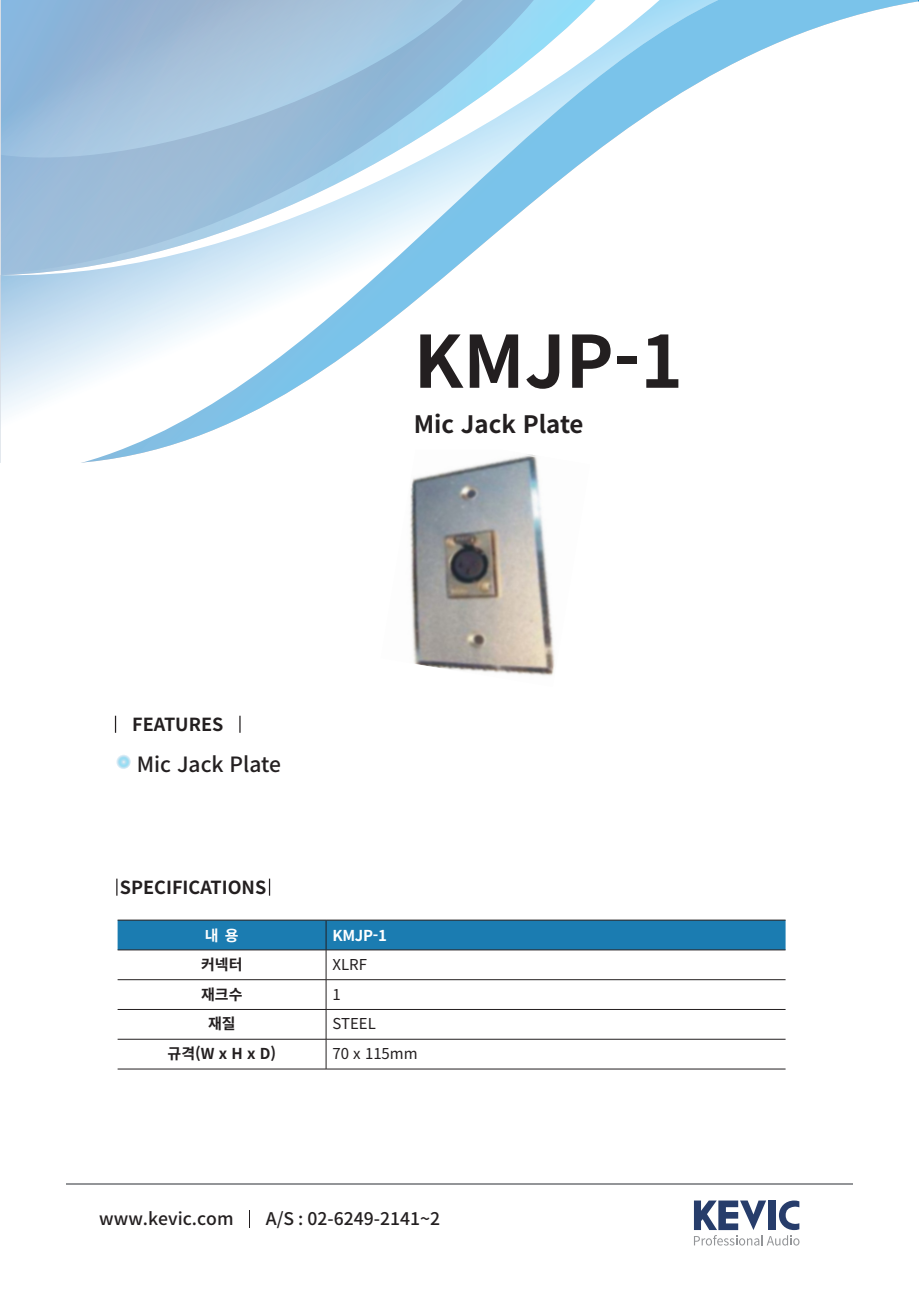
<style>
.page{position:relative;width:919px;height:1289px;background:#fff}
.page>*{position:absolute;margin:0;border:0;box-sizing:border-box;transform-origin:0 0}
.t1{font:700 72px "Noto Sans CJ Kkr";color:#231f20}
.t2{font:700 24px "Noto Sans CJ Kkr";color:#231f20}
.t3{font:500 21px "Noto Sans CJ Kkr";color:#231f20}
.t4{font:700 18px "Noto Sans CJ Kkr";color:#231f20}
.t5{font:500 17.4px "Noto Sans CJ Kkr";color:#231f20}
.t6{font:15px "Noto Sans CJ Kkr";color:#231f20}
.t7{font:700 15px "Noto Sans CJ Kkr";color:#231f20}
.t8{font:700 15px "Noto Sans CJ Kkr";color:#fff}
</style>
<div class="page">
<svg style="left:1px;top:0;width:917px;height:463px"></svg>
<svg style="left:694px;top:1200px;width:105px;height:45px"></svg>
<svg style="left:249px;top:1210px;width:1px;height:17px"></svg>
<hr style="left:66px;top:1183px;width:787px;height:1px;background:#939598">
<svg style="left:115px;top:715px;width:1px;height:17px"></svg>
<svg style="left:239px;top:715px;width:1px;height:17px"></svg>
<svg style="left:115px;top:753px;width:16px;height:16px"></svg>
<img style="left:380px;top:449px;width:210px;height:227px">
<svg style="left:118px;top:920px;width:667px;height:59px"></svg>
<hr style="left:326px;top:979px;width:1px;height:30px;background:#231f20">
<hr style="left:326px;top:1009px;width:1px;height:30px;background:#231f20">
<svg style="left:326px;top:1039px;width:1px;height:29px"></svg>
<hr style="left:118px;top:919px;width:208px;height:1px;background:#231f20">
<hr style="left:326px;top:919px;width:459px;height:1px;background:#231f20">
<hr style="left:118px;top:949px;width:208px;height:1px;background:#231f20">
<hr style="left:326px;top:949px;width:459px;height:1px;background:#231f20">
<hr style="left:118px;top:979px;width:208px;height:1px;background:#231f20">
<hr style="left:326px;top:979px;width:459px;height:1px;background:#231f20">
<hr style="left:118px;top:1009px;width:208px;height:1px;background:#231f20">
<hr style="left:326px;top:1009px;width:459px;height:1px;background:#231f20">
<hr style="left:118px;top:1038px;width:208px;height:1px;background:#231f20">
<hr style="left:326px;top:1038px;width:459px;height:1px;background:#231f20">
<hr style="left:118px;top:1068px;width:208px;height:1px;background:#231f20">
<hr style="left:326px;top:1068px;width:459px;height:1px;background:#231f20">
<svg style="left:116px;top:878px;width:1px;height:17px"></svg>
<svg style="left:269px;top:878px;width:1px;height:17px"></svg>
<p class="t4" style="left:132px;top:714px;width:93px">FEATURES</p>
<p class="t3" style="left:137px;top:752px;width:146px">Mic Jack Plate</p>
<p class="t4" style="left:120px;top:877px;width:148px">SPECIFICATIONS</p>
<h1 class="t1" style="left:414px;top:321px;width:270px">KMJP-1</h1>
<h2 class="t2" style="left:414px;top:410px;width:171px">Mic Jack Plate</h2>
<p class="t8" style="left:205px;top:927px;width:35px">내 용</p>
<p class="t8" style="left:332px;top:927px;width:56px">KMJP-1</p>
<p class="t7" style="left:201px;top:955px;width:43px">커넥터</p>
<p class="t6" style="left:332px;top:955px;width:36px">XLRF</p>
<p class="t7" style="left:201px;top:985px;width:43px">재크수</p>
<p class="t6" style="left:332px;top:985px;width:10px">1</p>
<p class="t7" style="left:208px;top:1015px;width:29px">재질</p>
<p class="t6" style="left:332px;top:1015px;width:45px">STEEL</p>
<p class="t7" style="left:168px;top:1045px;width:110px">규격(W x H x D)</p>
<p class="t6" style="left:332px;top:1045px;width:87px">70 x 115mm</p>
<p class="t5" style="left:99px;top:1208px;width:136px">www.kevic.com</p>
<p class="t5" style="left:266px;top:1208px;width:176px">A/S : 02-6249-2141~2</p>
</div>
